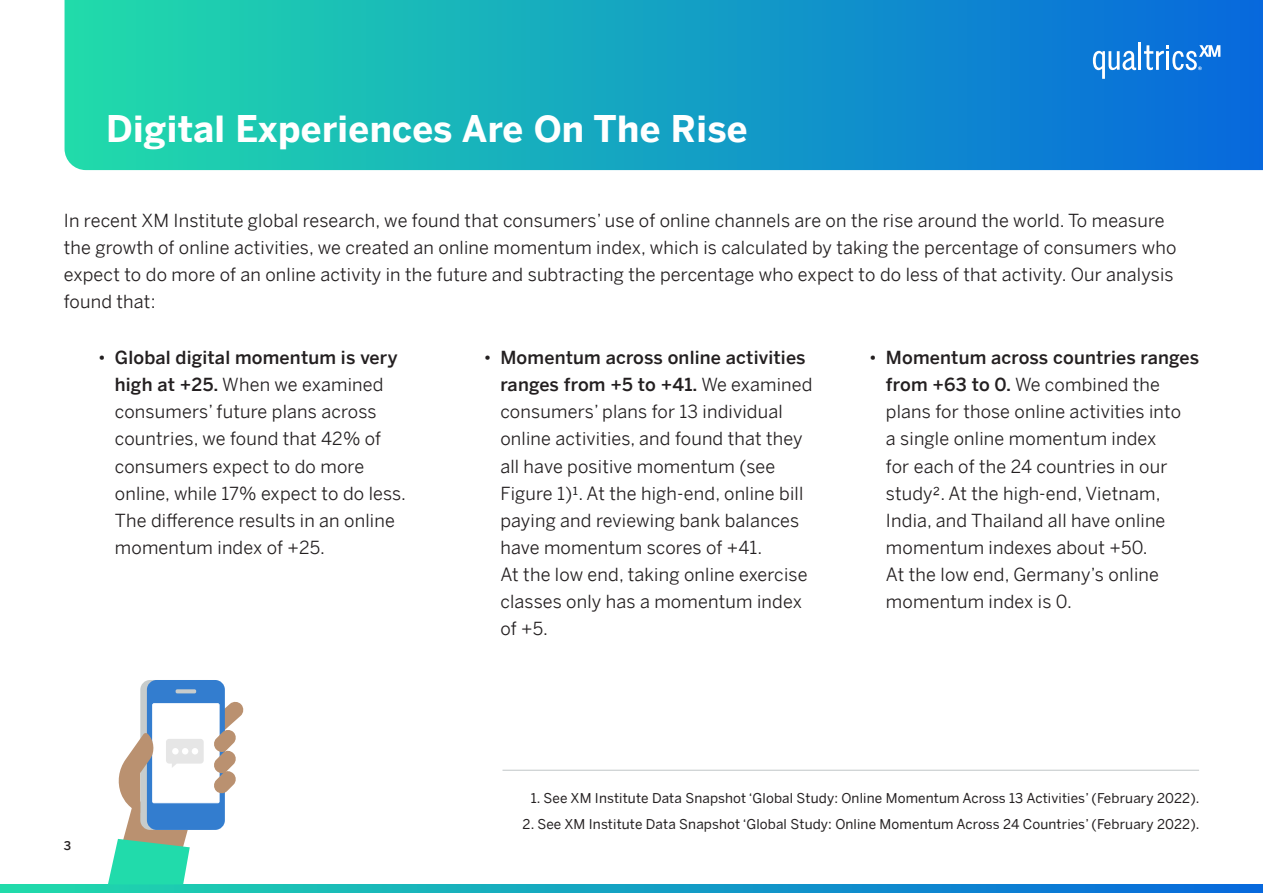
<style>
.page{position:relative;width:1263px;height:893px;background:#fff}
.page>*{position:absolute;margin:0;border:0;box-sizing:border-box;transform-origin:0 0}
.H_1{font:700 36px "Benton Sans";letter-spacing:.01em;color:#fff}
.Body{font:18px/27px "Benton Sans";letter-spacing:.01em;color:#231f20}
.Soureces{font:13.5px "Benton Sans";letter-spacing:.01em;color:#231f20}
.t1{font:500 12px "Benton Sans";color:#231f20}
.s1{font-weight:500}
</style>
<div class="page">
<svg style="left:65px;top:0;width:1198px;height:170px;background:#14a2c3"></svg>
<svg style="left:0;top:884px;width:1263px;height:9px;background:#14a1c3"></svg>
<svg style="left:1093px;top:51px;width:43px;height:28px"></svg>
<hr style="left:1138px;top:43px;width:3px;height:27px;background:#fff">
<svg style="left:1144px;top:45px;width:76px;height:25px"></svg>
<div style="left:147px;top:680px;width:78px;height:150px;background:#337dcf;border-radius:10px"></div>
<svg style="left:176px;top:689px;width:20px;height:4px"></svg>
<svg style="left:108px;top:701px;width:136px;height:183px"></svg>
<hr style="left:502px;top:770px;width:697px;height:1px;background:#c8ccce">
<p class="H_1" style="left:106px;top:102px;width:643px">Digital Experiences Are On The Rise</p>
<p class="Body" style="left:64px;top:206px;width:1114px">In recent XM Institute global research, we found that consumers’ use of online channels are on the rise around the world. To measure the growth of online activities, we created an online momentum index, which is calculated by taking the percentage of consumers who expect to do more of an online activity in the future and subtracting the percentage who expect to do less of that activity. Our analysis found that:</p>
<p class="Body" style="left:115px;top:343px;width:293px;text-indent:-17px">• <span class="s1">Global digital momentum is very high at +25.</span> When we examined consumers’ future plans across countries, we found that 42% of consumers expect to do more online, while 17% expect to do less.<br>The difference results in an online momentum index of +25.</p>
<p class="Body" style="left:500px;top:343px;width:314px;text-indent:-17px">• <span class="s1">Momentum across online activities ranges from +5 to +41.</span> We examined consumers’ plans for 13 individual online activities, and found that they all have positive momentum (see<br>Figure 1)1. At the high-end, online bill paying and reviewing bank balances have momentum scores of +41.<br>At the low end, taking online exercise classes only has a momentum index of +5.</p>
<p class="Body" style="left:886px;top:343px;width:315px;text-indent:-17px">• <span class="s1">Momentum across countries ranges from +63 to 0.</span> We combined the plans for those online activities into<br>a single online momentum index<br>for each of the 24 countries in our study2. At the high-end, Vietnam,<br>India, and Thailand all have online momentum indexes about +50.<br>At the low end, Germany’s online momentum index is 0.</p>
<p class="t1" style="left:64px;top:837px;width:9px">3</p>
<p class="Soureces" style="left:531px;top:788px;width:670px">1. See XM Institute Data Snapshot ‘Global Study: Online Momentum Across 13 Activities’ (February 2022).</p>
<p class="Soureces" style="left:523px;top:815px;width:678px">2. See XM Institute Data Snapshot ‘Global Study: Online Momentum Across 24 Countries’ (February 2022).</p>
</div>
